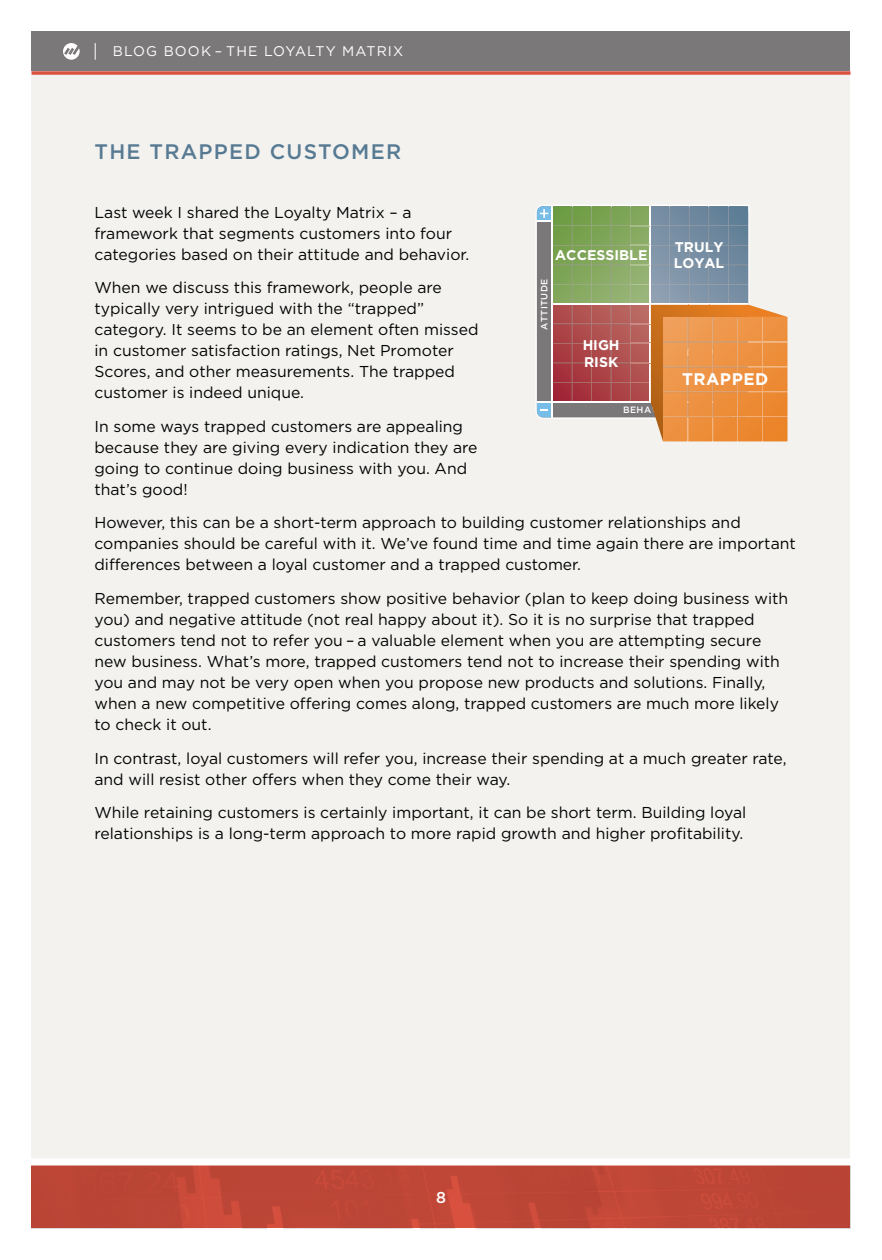
<style>
.page{position:relative;width:882px;height:1260px;background:#fff}
.page>*{position:absolute;margin:0;border:0;box-sizing:border-box;transform-origin:0 0}
.Subhead{font:500 21px "Gotham";letter-spacing:.06em;color:#577a93}
.t1{font:700 16.8px "Gotham";letter-spacing:.03em;color:#fff}
.Body{font:15.75px/21px "Gotham";color:#020404}
.t2{font:500 15.75px "Gotham";color:#fff}
.t3{font:700 14px/16.8px "Gotham";color:#fff}
.t4{font:14px "Gotham";letter-spacing:.08em;color:#fff}
.t5{font:500 9.1px "Gotham";letter-spacing:.05em;color:#fff}
</style>
<div class="page">
<img style="left:32px;top:1166px;width:818px;height:62px">
<div style="left:32px;top:32px;width:818px;height:39px;background:#7b7879"></div>
<div style="left:32px;top:75px;width:818px;height:1084px;background:#f3f2ef"></div>
<svg style="left:63px;top:43px;width:17px;height:17px"></svg>
<svg style="left:95px;top:43px;width:1px;height:17px"></svg>
<svg style="left:32px;top:71px;width:818px;height:4px;background:#de6656"></svg>
<div style="left:14px;top:1158px;width:854px;height:8px;background:#fff"></div>
<svg style="left:537px;top:206px;width:251px;height:236px;background:#b79676"></svg>
<p class="t4" style="left:113px;top:44px;width:292px">BLOG BOOK – THE LOYALTY MATRIX</p>
<p class="Subhead" style="left:94px;top:140px;width:308px">THE TRAPPED CUSTOMER</p>
<p class="Body" style="left:94px;top:201px;width:376px">Last week I shared the Loyalty Matrix – a framework that segments customers into four categories based on their attitude and behavior.</p>
<p class="Body" style="left:94px;top:277px;width:385px">When we discuss this framework, people are typically very intrigued with the “trapped” category. It seems to be an element often missed in customer satisfaction ratings, Net Promoter Scores, and other measurements. The trapped customer is indeed unique.</p>
<p class="Body" style="left:94px;top:415px;width:385px">In some ways trapped customers are appealing because they are giving every indication they are going to continue doing business with you. And that’s good!</p>
<p class="Body" style="left:94px;top:512px;width:703px">However, this can be a short-term approach to building customer relationships and companies should be careful with it. We’ve found time and time again there are important differences between a loyal customer and a trapped customer.</p>
<p class="Body" style="left:94px;top:588px;width:695px">Remember, trapped customers show positive behavior (plan to keep doing business with you) and negative attitude (not real happy about it). So it is no surprise that trapped customers tend not to refer you – a valuable element when you are attempting secure new business. What’s more, trapped customers tend not to increase their spending with you and may not be very open when you propose new products and solutions. Finally, when a new competitive offering comes along, trapped customers are much more likely to check it out.</p>
<p class="Body" style="left:94px;top:747px;width:694px">In contrast, loyal customers will refer you, increase their spending at a much greater rate, and will resist other offers when they come their way.</p>
<p class="Body" style="left:94px;top:802px;width:653px">While retaining customers is certainly important, it can be short term. Building loyal relationships is a long-term approach to more rapid growth and higher profitability.</p>
<p class="t3" style="left:555px;top:246px;width:94px">ACCESSIBLE</p>
<p class="t3" style="left:674px;top:238px;width:52px">TRULY<br>LOYAL</p>
<p class="t5" style="left:539px;top:330px;width:53px;rotate:-90deg">ATTITUDE</p>
<p class="t3" style="left:583px;top:336px;width:38px">HIGH<br>RISK</p>
<p class="t1" style="left:682px;top:369px;width:88px">TRAPPED</p>
<p class="t5" style="left:623px;top:405px;width:56px">BEHAVIOR</p>
<p class="t2" style="left:436px;top:1188px;width:11px">8</p>
</div>
